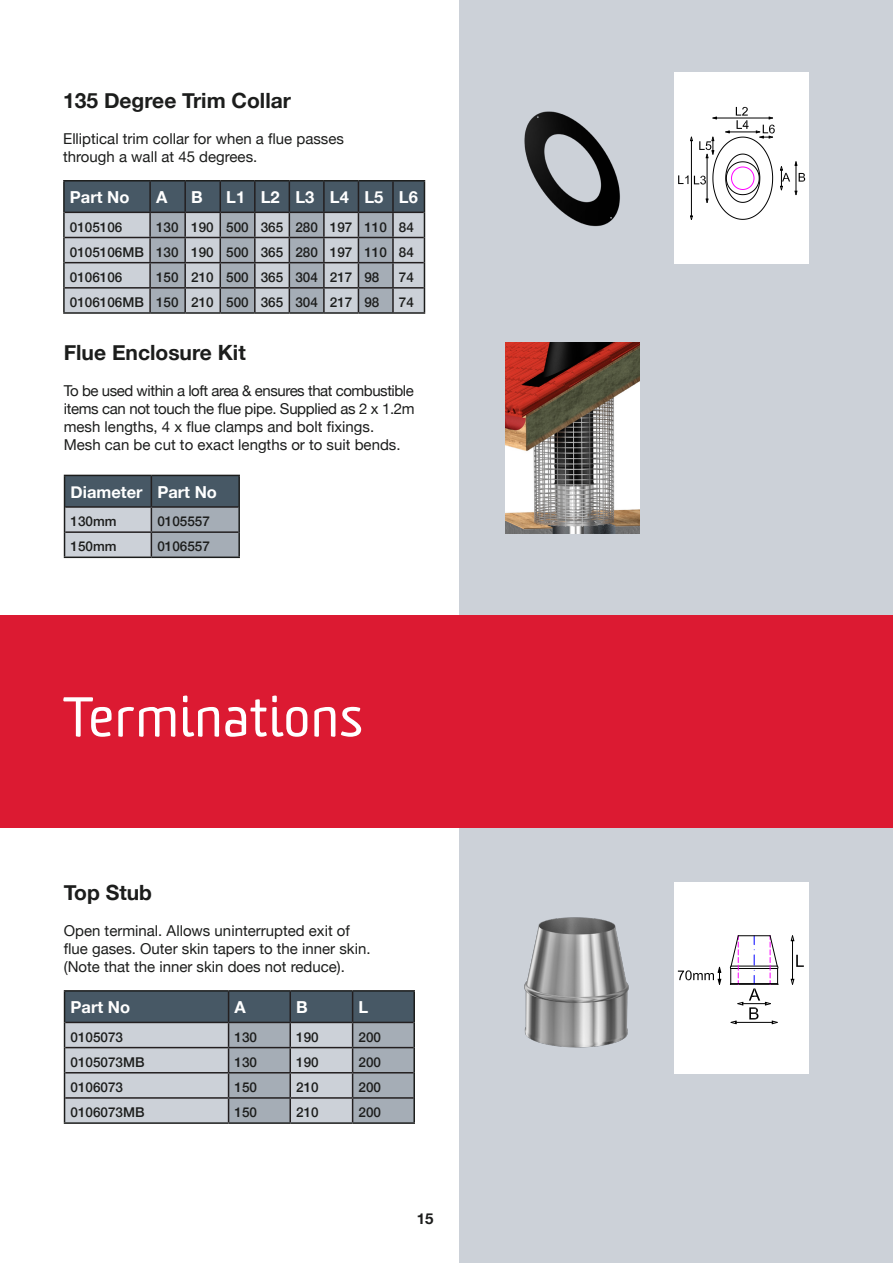
<style>
.page{position:relative;width:893px;height:1263px;background:#fff}
.page>*{position:absolute;margin:0;border:0;box-sizing:border-box;transform-origin:0 0}
.Heading_1{font:54px "Sommet Rounded";color:#fff}
.Heading_2{font:700 21px "Helvetica Neue";color:#1c1d1c}
.Table_Header{font:700 16.5px "Helvetica Neue";color:#fff}
.Body_Copy{font:15px/18px "Helvetica Neue";color:#1c1d1c}
.Body_Copy-2{font:15px/18px "Helvetica Neue";letter-spacing:-.025em;color:#1c1d1c}
.Heading_2-2{font:700 15px "Helvetica Neue";color:#1c1d1c}
.Table_Content{font:500 13.5px "Helvetica Neue";color:#1c1d1c}
</style>
<div class="page">
<div style="left:460px;top:0;width:433px;height:1263px;background:#ccd1d8"></div>
<hr style="left:151px;top:475px;width:89px;height:1px;background:#1c1d1c">
<hr style="left:238px;top:476px;width:2px;height:31px;background:#1c1d1c">
<hr style="left:238px;top:507px;width:2px;height:25px;background:#1c1d1c">
<hr style="left:238px;top:532px;width:2px;height:25px;background:#1c1d1c">
<hr style="left:64px;top:557px;width:87px;height:1px;background:#1c1d1c">
<hr style="left:151px;top:557px;width:89px;height:1px;background:#1c1d1c">
<svg style="left:64px;top:475px;width:175px;height:82px;background:#848d97"></svg>
<hr style="left:64px;top:990px;width:165px;height:2px;background:#1c1d1c">
<hr style="left:229px;top:990px;width:61px;height:2px;background:#1c1d1c">
<hr style="left:290px;top:990px;width:63px;height:2px;background:#1c1d1c">
<hr style="left:353px;top:990px;width:62px;height:2px;background:#1c1d1c">
<hr style="left:413px;top:992px;width:2px;height:30px;background:#1c1d1c">
<hr style="left:413px;top:1022px;width:2px;height:25px;background:#1c1d1c">
<hr style="left:413px;top:1047px;width:2px;height:26px;background:#1c1d1c">
<hr style="left:413px;top:1073px;width:2px;height:25px;background:#1c1d1c">
<hr style="left:413px;top:1098px;width:2px;height:24px;background:#1c1d1c">
<hr style="left:64px;top:1122px;width:165px;height:2px;background:#1c1d1c">
<hr style="left:229px;top:1122px;width:61px;height:2px;background:#1c1d1c">
<hr style="left:290px;top:1122px;width:63px;height:2px;background:#1c1d1c">
<hr style="left:353px;top:1122px;width:62px;height:2px;background:#1c1d1c">
<svg style="left:64px;top:991px;width:350px;height:132px;background:#98a0a8"></svg>
<img style="left:506px;top:342px;width:134px;height:191px">
<img style="left:524px;top:917px;width:105px;height:131px">
<hr style="left:63px;top:180px;width:87px;height:2px;background:#1c1d1c">
<hr style="left:63px;top:182px;width:2px;height:30px;background:#1c1d1c">
<hr style="left:150px;top:180px;width:35px;height:2px;background:#1c1d1c">
<hr style="left:185px;top:180px;width:35px;height:2px;background:#1c1d1c">
<hr style="left:220px;top:180px;width:35px;height:2px;background:#1c1d1c">
<hr style="left:255px;top:180px;width:34px;height:2px;background:#1c1d1c">
<hr style="left:289px;top:180px;width:35px;height:2px;background:#1c1d1c">
<hr style="left:324px;top:180px;width:34px;height:2px;background:#1c1d1c">
<hr style="left:358px;top:180px;width:35px;height:2px;background:#1c1d1c">
<hr style="left:393px;top:180px;width:32px;height:2px;background:#1c1d1c">
<hr style="left:63px;top:212px;width:2px;height:25px;background:#1c1d1c">
<hr style="left:63px;top:237px;width:2px;height:26px;background:#1c1d1c">
<hr style="left:63px;top:263px;width:2px;height:25px;background:#1c1d1c">
<hr style="left:63px;top:288px;width:2px;height:24px;background:#1c1d1c">
<hr style="left:63px;top:312px;width:87px;height:2px;background:#1c1d1c">
<hr style="left:150px;top:312px;width:35px;height:2px;background:#1c1d1c">
<hr style="left:185px;top:312px;width:35px;height:2px;background:#1c1d1c">
<hr style="left:220px;top:312px;width:35px;height:2px;background:#1c1d1c">
<hr style="left:255px;top:312px;width:34px;height:2px;background:#1c1d1c">
<hr style="left:289px;top:312px;width:35px;height:2px;background:#1c1d1c">
<hr style="left:324px;top:312px;width:34px;height:2px;background:#1c1d1c">
<hr style="left:358px;top:312px;width:35px;height:2px;background:#1c1d1c">
<hr style="left:393px;top:312px;width:32px;height:2px;background:#1c1d1c">
<svg style="left:64px;top:181px;width:361px;height:132px;background:#959ca5"></svg>
<hr style="left:393px;top:287px;width:31px;height:2px;background:#231f20">
<hr style="left:392px;top:289px;width:2px;height:23px;background:#231f20">
<img style="left:524px;top:111px;width:96px;height:116px">
<div style="left:674px;top:72px;width:134px;height:191px;background:#fff"></div>
<div style="left:0;top:615px;width:893px;height:213px;background:#dc1a32"></div>
<div style="left:674px;top:882px;width:134px;height:191px;background:#fff"></div>
<svg style="left:678px;top:106px;width:128px;height:114px"></svg>
<svg style="left:677px;top:935px;width:127px;height:90px"></svg>
<p class="Heading_2" style="left:63px;top:84px;width:229px">135 Degree Trim Collar</p>
<p class="Body_Copy" style="left:63px;top:131px;width:282px">Elliptical trim collar for when a flue passes through a wall at 45 degrees.</p>
<p class="Table_Header" style="left:70px;top:184px;width:61px">Part No</p>
<p class="Table_Header" style="left:156px;top:184px;width:13px">A</p>
<p class="Table_Header" style="left:191px;top:184px;width:13px">B</p>
<p class="Table_Header" style="left:226px;top:184px;width:20px">L1</p>
<p class="Table_Header" style="left:261px;top:184px;width:20px">L2</p>
<p class="Table_Header" style="left:295px;top:184px;width:20px">L3</p>
<p class="Table_Header" style="left:330px;top:184px;width:20px">L4</p>
<p class="Table_Header" style="left:364px;top:184px;width:20px">L5</p>
<p class="Table_Header" style="left:399px;top:184px;width:20px">L6</p>
<p class="Table_Content" style="left:70px;top:216px;width:54px">0105106</p>
<p class="Table_Content" style="left:156px;top:216px;width:24px">130</p>
<p class="Table_Content" style="left:191px;top:216px;width:24px">190</p>
<p class="Table_Content" style="left:226px;top:216px;width:24px">500</p>
<p class="Table_Content" style="left:261px;top:216px;width:24px">365</p>
<p class="Table_Content" style="left:295px;top:216px;width:24px">280</p>
<p class="Table_Content" style="left:330px;top:216px;width:24px">197</p>
<p class="Table_Content" style="left:364px;top:216px;width:24px">110</p>
<p class="Table_Content" style="left:399px;top:216px;width:17px">84</p>
<p class="Table_Content" style="left:70px;top:241px;width:76px">0105106MB</p>
<p class="Table_Content" style="left:156px;top:241px;width:24px">130</p>
<p class="Table_Content" style="left:191px;top:241px;width:24px">190</p>
<p class="Table_Content" style="left:226px;top:241px;width:24px">500</p>
<p class="Table_Content" style="left:261px;top:241px;width:24px">365</p>
<p class="Table_Content" style="left:295px;top:241px;width:24px">280</p>
<p class="Table_Content" style="left:330px;top:241px;width:24px">197</p>
<p class="Table_Content" style="left:364px;top:241px;width:24px">110</p>
<p class="Table_Content" style="left:399px;top:241px;width:17px">84</p>
<p class="Table_Content" style="left:70px;top:266px;width:54px">0106106</p>
<p class="Table_Content" style="left:156px;top:266px;width:24px">150</p>
<p class="Table_Content" style="left:191px;top:266px;width:24px">210</p>
<p class="Table_Content" style="left:226px;top:266px;width:24px">500</p>
<p class="Table_Content" style="left:261px;top:266px;width:24px">365</p>
<p class="Table_Content" style="left:295px;top:266px;width:24px">304</p>
<p class="Table_Content" style="left:330px;top:266px;width:24px">217</p>
<p class="Table_Content" style="left:364px;top:266px;width:17px">98</p>
<p class="Table_Content" style="left:399px;top:266px;width:17px">74</p>
<p class="Table_Content" style="left:70px;top:291px;width:76px">0106106MB</p>
<p class="Table_Content" style="left:156px;top:291px;width:24px">150</p>
<p class="Table_Content" style="left:191px;top:291px;width:24px">210</p>
<p class="Table_Content" style="left:226px;top:291px;width:24px">500</p>
<p class="Table_Content" style="left:261px;top:291px;width:24px">365</p>
<p class="Table_Content" style="left:295px;top:291px;width:24px">304</p>
<p class="Table_Content" style="left:330px;top:291px;width:24px">217</p>
<p class="Table_Content" style="left:364px;top:291px;width:17px">98</p>
<p class="Table_Content" style="left:399px;top:291px;width:17px">74</p>
<p class="Heading_2" style="left:64px;top:336px;width:183px">Flue Enclosure Kit</p>
<p class="Body_Copy-2" style="left:64px;top:383px;width:352px">To be used within a loft area &amp; ensures that combustible items can not touch the flue pipe. Supplied as 2 x 1.2m mesh lengths, 4 x flue clamps and bolt fixings.<br>Mesh can be cut to exact lengths or to suit bends.</p>
<p class="Table_Header" style="left:71px;top:479px;width:74px">Diameter</p>
<p class="Table_Header" style="left:157px;top:479px;width:61px">Part No</p>
<p class="Table_Content" style="left:71px;top:510px;width:48px">130mm</p>
<p class="Table_Content" style="left:157px;top:510px;width:54px">0105557</p>
<p class="Table_Content" style="left:71px;top:536px;width:48px">150mm</p>
<p class="Table_Content" style="left:157px;top:536px;width:54px">0106557</p>
<p class="Heading_1" style="left:63px;top:682px;width:301px">Terminations</p>
<p class="Heading_2" style="left:64px;top:876px;width:90px">Top Stub</p>
<p class="Body_Copy" style="left:64px;top:923px;width:308px">Open terminal. Allows uninterrupted exit of flue gases. Outer skin tapers to the inner skin. (Note that the inner skin does not reduce).</p>
<p class="Table_Header" style="left:71px;top:994px;width:61px">Part No</p>
<p class="Table_Header" style="left:235px;top:994px;width:13px">A</p>
<p class="Table_Header" style="left:296px;top:994px;width:13px">B</p>
<p class="Table_Header" style="left:359px;top:994px;width:11px">L</p>
<p class="Table_Content" style="left:71px;top:1026px;width:54px">0105073</p>
<p class="Table_Content" style="left:235px;top:1026px;width:24px">130</p>
<p class="Table_Content" style="left:296px;top:1026px;width:24px">190</p>
<p class="Table_Content" style="left:359px;top:1026px;width:24px">200</p>
<p class="Table_Content" style="left:71px;top:1051px;width:76px">0105073MB</p>
<p class="Table_Content" style="left:235px;top:1051px;width:24px">130</p>
<p class="Table_Content" style="left:296px;top:1051px;width:24px">190</p>
<p class="Table_Content" style="left:359px;top:1051px;width:24px">200</p>
<p class="Table_Content" style="left:71px;top:1076px;width:54px">0106073</p>
<p class="Table_Content" style="left:235px;top:1076px;width:24px">150</p>
<p class="Table_Content" style="left:296px;top:1076px;width:24px">210</p>
<p class="Table_Content" style="left:359px;top:1076px;width:24px">200</p>
<p class="Table_Content" style="left:71px;top:1101px;width:76px">0106073MB</p>
<p class="Table_Content" style="left:235px;top:1101px;width:24px">150</p>
<p class="Table_Content" style="left:296px;top:1101px;width:24px">210</p>
<p class="Table_Content" style="left:359px;top:1101px;width:24px">200</p>
<p class="Heading_2-2" style="left:417px;top:1207px;width:18px">15</p>
</div>
